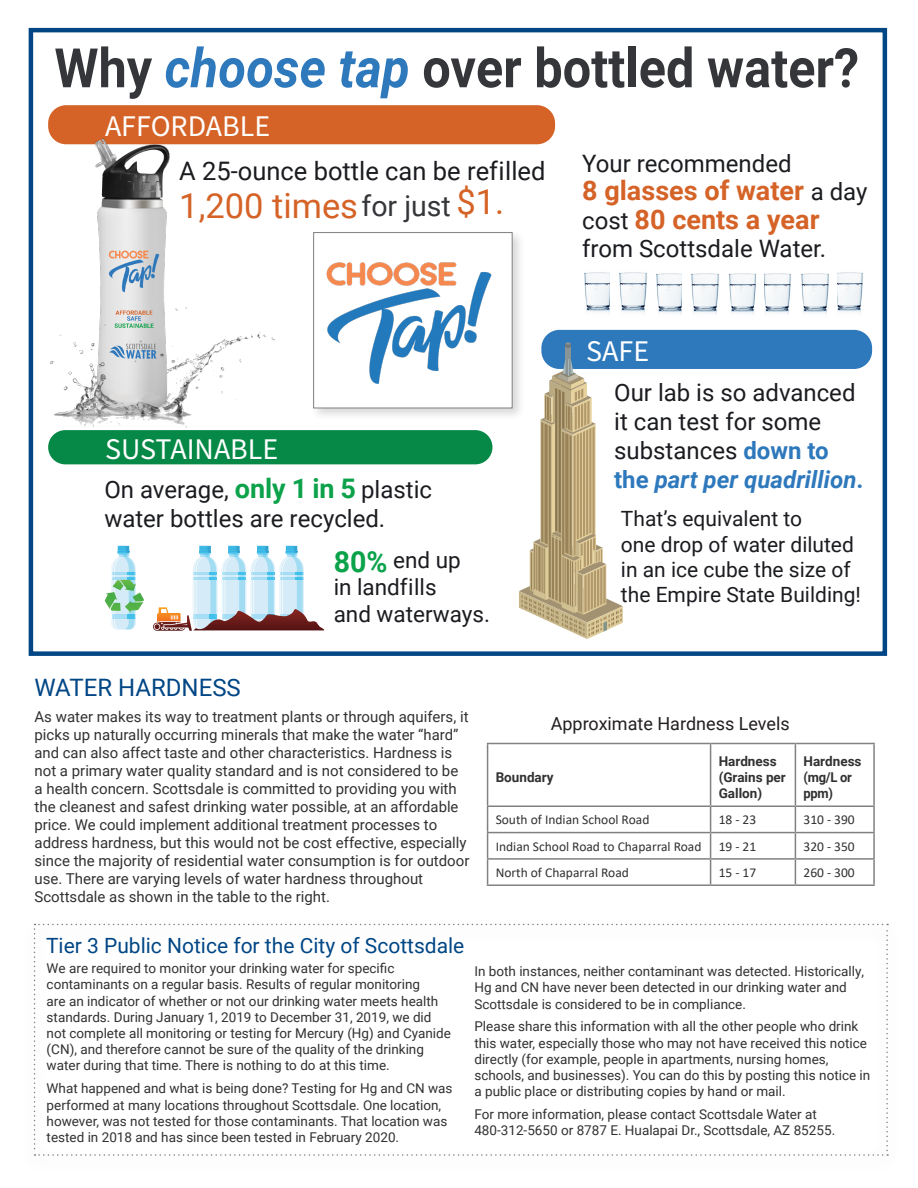
<style>
.page{position:relative;width:918px;height:1188px;background:#fff}
.page>*{position:absolute;margin:0;border:0;box-sizing:border-box;transform-origin:0 0}
.t1{font:700 54.45px "Roboto";color:#353639;scale:.93 1}
.Paragraph_Style_1{font:34.5px "Roboto";color:#d56327}
.Light_text{font:34.5px "Roboto";color:#d56327}
.t2{font:30px "Source Sans Pro";color:#fff}
.Light_text-2{font:700 29.1px "Roboto";color:#0ba24a}
.Paragraph_Style_1-2{font:28.5px "Roboto";color:#353639}
.Light_text-3{font:700 27px/28.5px "Roboto";color:#d56327}
.Paragraph_Style_1-3{font:25.5px "Roboto";color:#1b1c20}
.Light_text-4{font:24px/28.8px "Roboto";color:#1b1c20}
.body_text{font:24px "Roboto";color:#004685}
.Light_text-5{font:22.5px/27px "Roboto";color:#1b1c20}
.Light_text-6{font:21px/25.2px "Roboto";color:#1b1c20}
.body_text-2{font:21px "Roboto";color:#004685}
.body_text-3{font:18px "Roboto";color:#231f20}
.body_text-4{font:15px/18px "Roboto";color:#323132}
.body_text-5{font:13.5px/16.2px "Roboto";color:#323132}
.regular_table_cell{font:13.5px "Calibri";color:#323132}
.t3{font:700 13.5px/16.2px "Roboto";color:#323132}
.s1{font-style:italic;color:#2e78bc}
.s2{font-weight:700;font-size:27px;color:#0ba24a}
.s3{font-weight:400;font-size:24px;color:#1b1c20}
.s4{font-weight:700;color:#2e78bc}
.s5{font-weight:700;font-style:italic;color:#2e78bc}
</style>
<div class="page">
<div style="left:541px;top:330px;width:331px;height:39px;background:#2e78bc;border-radius:18px"></div>
<svg style="left:105px;top:546px;width:39px;height:83px"></svg>
<svg style="left:153px;top:546px;width:172px;height:85px"></svg>
<div style="left:310px;top:229px;width:216px;height:193px;background:#231f20;opacity:.18"></div>
<img style="left:315px;top:234px;width:196px;height:172px">
<div style="left:313px;top:232px;width:200px;height:176px;border:1px solid #818184"></div>
<img style="left:584px;top:272px;width:26px;height:41px">
<img style="left:619px;top:272px;width:28px;height:41px">
<img style="left:837px;top:272px;width:26px;height:41px">
<img style="left:656px;top:273px;width:26px;height:41px">
<img style="left:801px;top:273px;width:28px;height:41px">
<img style="left:691px;top:273px;width:28px;height:41px">
<img style="left:764px;top:273px;width:27px;height:41px">
<img style="left:729px;top:273px;width:28px;height:41px">
<div style="left:566px;top:345px;width:5px;height:29px;background:#889496"></div>
<svg style="left:566px;top:342px;width:5px;height:6px"></svg>
<svg style="left:519px;top:359px;width:104px;height:280px"></svg>
<div style="left:48px;top:105px;width:507px;height:39px;background:#d56327;border-radius:18px"></div>
<div style="left:48px;top:430px;width:444px;height:34px;background:#068946;border-radius:17px"></div>
<img style="left:50px;top:135px;width:232px;height:293px">
<hr style="left:487px;top:743px;width:224px;height:1px;background:#818184">
<hr style="left:487px;top:744px;width:1px;height:61px;background:#818184">
<hr style="left:711px;top:743px;width:84px;height:1px;background:#818184">
<hr style="left:710px;top:744px;width:1px;height:61px;background:#818184">
<hr style="left:795px;top:743px;width:80px;height:1px;background:#818184">
<hr style="left:795px;top:744px;width:1px;height:61px;background:#818184">
<hr style="left:873px;top:744px;width:2px;height:61px;background:#818184">
<hr style="left:487px;top:805px;width:224px;height:2px;background:#818184">
<hr style="left:711px;top:805px;width:84px;height:2px;background:#818184">
<hr style="left:795px;top:805px;width:80px;height:2px;background:#818184">
<hr style="left:873px;top:807px;width:2px;height:25px;background:#818184">
<hr style="left:487px;top:832px;width:224px;height:1px;background:#818184">
<hr style="left:711px;top:832px;width:84px;height:1px;background:#818184">
<hr style="left:795px;top:832px;width:80px;height:1px;background:#818184">
<hr style="left:873px;top:833px;width:2px;height:25px;background:#818184">
<hr style="left:487px;top:858px;width:224px;height:2px;background:#818184">
<svg style="left:487px;top:807px;width:1px;height:77px"></svg>
<hr style="left:711px;top:858px;width:84px;height:2px;background:#818184">
<svg style="left:710px;top:807px;width:1px;height:77px"></svg>
<hr style="left:795px;top:858px;width:80px;height:2px;background:#818184">
<svg style="left:795px;top:807px;width:1px;height:77px"></svg>
<hr style="left:873px;top:860px;width:2px;height:24px;background:#818184">
<hr style="left:487px;top:884px;width:224px;height:2px;background:#818184">
<hr style="left:711px;top:884px;width:84px;height:2px;background:#818184">
<hr style="left:795px;top:884px;width:80px;height:2px;background:#818184">
<div style="left:29px;top:28px;width:858px;height:628px;border:4px solid #004685"></div>
<svg style="left:34px;top:924px;width:854px;height:232px"></svg>
<p class="t1" style="left:54px;top:30px;width:867px">Why <span class="s1">choose tap</span> over bottled water?</p>
<p class="t2" style="left:105px;top:106px;width:167px">AFFORDABLE</p>
<p class="Paragraph_Style_1-3" style="left:179px;top:153px;width:368px">A 25-ounce bottle can be refilled</p>
<p class="Paragraph_Style_1" style="left:179px;top:181px;width:180px">1,200 times</p>
<p class="Paragraph_Style_1-2" style="left:362px;top:186px;width:91px">for just</p>
<p class="Light_text" style="left:456px;top:178px;width:49px">$1.</p>
<p class="t2" style="left:105px;top:429px;width:175px">SUSTAINABLE</p>
<p class="Light_text-4" style="left:104px;top:474px;width:329px">On average, <span class="s2">only 1 in 5</span> plastic water bottles are recycled.</p>
<p class="Light_text-5" style="left:334px;top:546px;width:158px;text-indent:60px">end up<br>in landfills<br>and waterways.</p>
<p class="Light_text-2" style="left:334px;top:541px;width:55px">80%</p>
<p class="body_text" style="left:35px;top:671px;width:208px">WATER HARDNESS</p>
<p class="Light_text-4" style="left:582px;top:148px;width:211px">Your recommended</p>
<p class="Light_text-3" style="left:582px;top:175px;width:287px">8 glasses of water <span class="s3">a day cost</span> 80 cents a year</p>
<p class="Light_text-4" style="left:582px;top:233px;width:246px">from Scottsdale Water.</p>
<p class="t2" style="left:586px;top:331px;width:64px">SAFE</p>
<p class="Light_text-4" style="left:614px;top:378px;width:251px">Our lab is so advanced it can test for some substances <span class="s4">down to the</span> <span class="s5">part per quadrillion</span><span class="s4">.</span></p>
<p class="Light_text-6" style="left:621px;top:506px;width:241px">That’s equivalent to<br>one drop of water diluted in an ice cube the size of the Empire State Building!</p>
<p class="body_text-4" style="left:35px;top:707px;width:436px">As water makes its way to treatment plants or through aquifers, it picks up naturally occurring minerals that make the water “hard” and can also affect taste and other characteristics. Hardness is not a primary water quality standard and is not considered to be a health concern. Scottsdale is committed to providing you with the cleanest and safest drinking water possible, at an affordable price. We could implement additional treatment processes to address hardness, but this would not be cost effective, especially since the majority of residential water consumption is for outdoor use. There are varying levels of water hardness throughout Scottsdale as shown in the table to the right.</p>
<p class="body_text-3" style="left:551px;top:711px;width:241px">Approximate Hardness Levels</p>
<p class="t3" style="left:496px;top:769px;width:59px">Boundary</p>
<p class="t3" style="left:719px;top:752px;width:69px">Hardness (Grains per<br>Gallon)</p>
<p class="t3" style="left:804px;top:752px;width:60px">Hardness (mg/L or ppm)</p>
<p class="regular_table_cell" style="left:496px;top:811px;width:155px">South of Indian School Road</p>
<p class="regular_table_cell" style="left:719px;top:811px;width:39px">18 - 23</p>
<p class="regular_table_cell" style="left:804px;top:811px;width:53px">310 - 390</p>
<p class="regular_table_cell" style="left:496px;top:837px;width:207px">Indian School Road to Chaparral Road</p>
<p class="regular_table_cell" style="left:719px;top:837px;width:39px">19 - 21</p>
<p class="regular_table_cell" style="left:804px;top:837px;width:53px">320 - 350</p>
<p class="regular_table_cell" style="left:496px;top:863px;width:135px">North of Chaparral Road</p>
<p class="regular_table_cell" style="left:719px;top:863px;width:39px">15 - 17</p>
<p class="regular_table_cell" style="left:804px;top:863px;width:53px">260 - 300</p>
<p class="body_text-2" style="left:46px;top:931px;width:420px">Tier 3 Public Notice for the City of Scottsdale</p>
<p class="body_text-5" style="left:47px;top:960px;width:406px">We are required to monitor your drinking water for specific contaminants on a regular basis. Results of regular monitoring<br>are an indicator of whether or not our drinking water meets health standards. During January 1, 2019 to December 31, 2019, we did not complete all monitoring or testing for Mercury (Hg) and Cyanide (CN), and therefore cannot be sure of the quality of the drinking water during that time. There is nothing to do at this time.</p>
<p class="body_text-5" style="left:47px;top:1080px;width:407px">What happened and what is being done? Testing for Hg and CN was performed at many locations throughout Scottsdale. One location, however, was not tested for those contaminants. That location was tested in 2018 and has since been tested in February 2020.</p>
<p class="body_text-5" style="left:474px;top:963px;width:391px">In both instances, neither contaminant was detected. Historically,<br>Hg and CN have never been detected in our drinking water and<br>Scottsdale is considered to be in compliance.</p>
<p class="body_text-5" style="left:474px;top:1018px;width:397px">Please share this information with all the other people who drink this water, especially those who may not have received this notice directly (for example, people in apartments, nursing homes, schools, and businesses). You can do this by posting this notice in a public place or distributing copies by hand or mail.</p>
<p class="body_text-5" style="left:474px;top:1106px;width:362px">For more information, please contact Scottsdale Water at<br>480-312-5650 or 8787 E. Hualapai Dr., Scottsdale, AZ 85255.</p>
</div>
